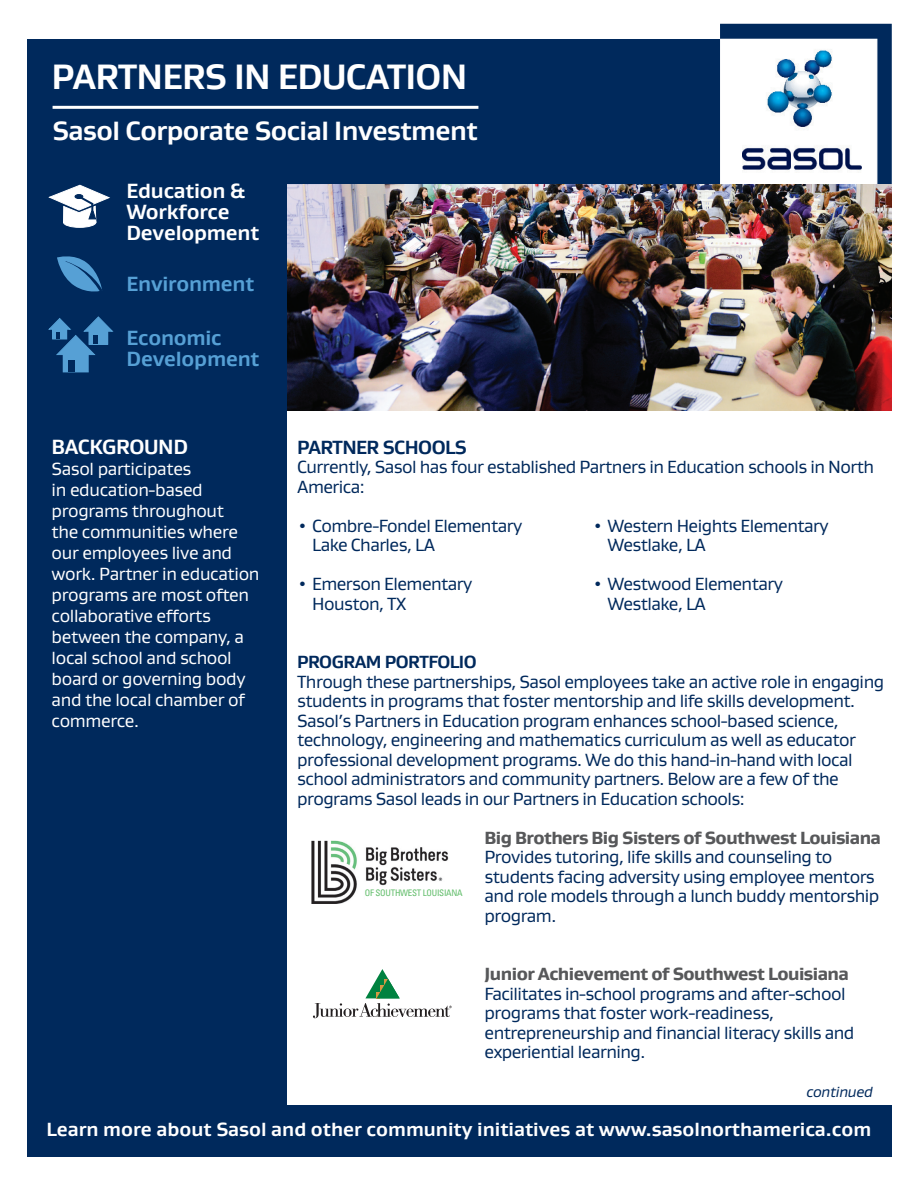
<style>
.page{position:relative;width:918px;height:1188px;background:#fff}
.page>*{position:absolute;margin:0;border:0;box-sizing:border-box;transform-origin:0 0}
.t1{font:700 36px "Gustan";letter-spacing:-.02em;color:#fff}
.t2{font:700 27px "Gustan";letter-spacing:-.02em;color:#fff}
.List_Paragraph{font:700 21px "Gustan";letter-spacing:-.01em;color:#fff}
.List_Paragraph-2{font:700 21px "Gustan";letter-spacing:-.01em;color:#56a0d5}
.t3{font:700 19.5px "Gustan";color:#fff}
.t4{font:700 19.5px "Gustan";letter-spacing:-.03em;color:#00295c}
.List_Paragraph-3{font:18px/19.5px "Gustan";letter-spacing:-.03em;color:#00295c}
.t5{font:18px/21px "Gustan";letter-spacing:-.02em;color:#fff}
.t6{font:800 18px "Gustan";letter-spacing:-.03em;color:#57585a}
.List_Paragraph-4{font:700 18px "Gustan";letter-spacing:-.03em;color:#00295c}
.t7{font:italic 15px "Gustan";letter-spacing:-.02em;color:#00295c}
.t8{font:condensed 9px "Univers LT Std";letter-spacing:-.03em;color:#61bd6a}
</style>
<div class="page">
<div style="left:28px;top:40px;width:700px;height:145px;background:#00295c"></div>
<div style="left:720px;top:24px;width:172px;height:161px;background:#00295c;border:1px solid #00295c"></div>
<div style="left:720px;top:39px;width:157px;height:157px;background:#fff"></div>
<div style="left:28px;top:156px;width:259px;height:969px;background:#00295c"></div>
<div style="left:28px;top:1105px;width:864px;height:51px;background:#00295c"></div>
<svg style="left:57px;top:256px;width:45px;height:36px"></svg>
<div style="left:63px;top:355px;width:25px;height:17px;background:#56a0d5"></div>
<div style="left:63px;top:354px;width:26px;height:18px;border:1px solid #56a0d5"></div>
<div style="left:69px;top:360px;width:6px;height:12px;background:#00295c"></div>
<svg style="left:49px;top:316px;width:65px;height:40px"></svg>
<div style="left:64px;top:217px;width:32px;height:10px;background:#fff;border-radius:50%"></div>
<div style="left:63px;top:217px;width:33px;height:11px;border:1px solid #fff;border-radius:50%"></div>
<svg style="left:49px;top:185px;width:61px;height:38px"></svg>
<hr style="left:53px;top:106px;width:425px;height:3px;background:#fff">
<img style="left:742px;top:50px;width:120px;height:120px">
<img style="left:288px;top:185px;width:604px;height:225px">
<svg style="left:313px;top:969px;width:139px;height:49px"></svg>
<img style="left:311px;top:840px;width:137px;height:64px">
<div style="left:365px;top:889px;width:65px;height:14px;background:#fff"></div>
<p class="t1" style="left:52px;top:53px;width:417px">PARTNERS IN EDUCATION</p>
<p class="t2" style="left:53px;top:113px;width:427px">Sasol Corporate Social Investment</p>
<p class="List_Paragraph" style="left:126px;top:177px;width:121px">Education &amp;</p>
<p class="List_Paragraph" style="left:126px;top:198px;width:105px">Workforce</p>
<p class="List_Paragraph" style="left:126px;top:219px;width:134px">Development</p>
<p class="List_Paragraph-2" style="left:127px;top:270px;width:129px">Environment</p>
<p class="List_Paragraph-2" style="left:127px;top:324px;width:97px">Economic</p>
<p class="List_Paragraph-2" style="left:127px;top:345px;width:134px">Development</p>
<p class="List_Paragraph" style="left:52px;top:433px;width:138px">BACKGROUND</p>
<p class="t5" style="left:52px;top:458px;width:209px">Sasol participates<br>in education-based programs throughout<br>the communities where our employees live and work. Partner in education programs are most often collaborative efforts between the company, a local school and school board or governing body and the local chamber of commerce.</p>
<p class="t4" style="left:297px;top:434px;width:171px">PARTNER SCHOOLS</p>
<p class="List_Paragraph-3" style="left:297px;top:457px;width:578px">Currently, Sasol has four established Partners in Education schools in North<br>America:</p>
<p class="List_Paragraph-3" style="left:297px;top:515px;width:227px">• Combre-Fondel Elementary</p>
<p class="List_Paragraph-3" style="left:593px;top:515px;width:238px">• Western Heights Elementary</p>
<p class="List_Paragraph-3" style="left:312px;top:535px;width:125px">Lake Charles, LA</p>
<p class="List_Paragraph-3" style="left:608px;top:535px;width:100px">Westlake, LA</p>
<p class="List_Paragraph-3" style="left:297px;top:574px;width:177px">• Emerson Elementary</p>
<p class="List_Paragraph-3" style="left:593px;top:574px;width:192px">• Westwood Elementary</p>
<p class="List_Paragraph-3" style="left:312px;top:593px;width:96px">Houston, TX</p>
<p class="List_Paragraph-3" style="left:608px;top:593px;width:100px">Westlake, LA</p>
<p class="List_Paragraph-4" style="left:297px;top:650px;width:181px">PROGRAM PORTFOLIO</p>
<p class="List_Paragraph-3" style="left:297px;top:671px;width:589px">Through these partnerships, Sasol employees take an active role in engaging students in programs that foster mentorship and life skills development.</p>
<p class="List_Paragraph-3" style="left:297px;top:710px;width:560px">Sasol’s Partners in Education program enhances school-based science, technology, engineering and mathematics curriculum as well as educator professional development programs. We do this hand-in-hand with local</p>
<p class="List_Paragraph-3" style="left:297px;top:769px;width:543px">school administrators and community partners. Below are a few 0f the</p>
<p class="List_Paragraph-3" style="left:297px;top:788px;width:449px">programs Sasol leads in our Partners in Education schools:</p>
<p class="t6" style="left:485px;top:826px;width:398px">Big Brothers Big Sisters of Southwest Louisiana</p>
<p class="List_Paragraph-3" style="left:485px;top:847px;width:349px">Provides tutoring, life skills and counseling to</p>
<p class="List_Paragraph-3" style="left:485px;top:866px;width:392px">students facing adversity using employee mentors</p>
<p class="List_Paragraph-3" style="left:485px;top:886px;width:396px">and role models through a lunch buddy mentorship program.</p>
<p class="t8" style="left:365px;top:888px;width:99px">OF SOUTHWEST LOUISIANA</p>
<p class="t6" style="left:485px;top:962px;width:366px">Junior Achievement of Southwest Louisiana</p>
<p class="List_Paragraph-3" style="left:485px;top:983px;width:362px">Facilitates in-school programs and after-school programs that foster work-readiness,</p>
<p class="List_Paragraph-3" style="left:485px;top:1022px;width:371px">entrepreneurship and financial literacy skills and experiential learning.</p>
<p class="t7" style="left:806px;top:1082px;width:68px">continued</p>
<p class="t3" style="left:46px;top:1116px;width:826px">Learn more about Sasol and other community initiatives at www.sasolnorthamerica.com</p>
</div>
